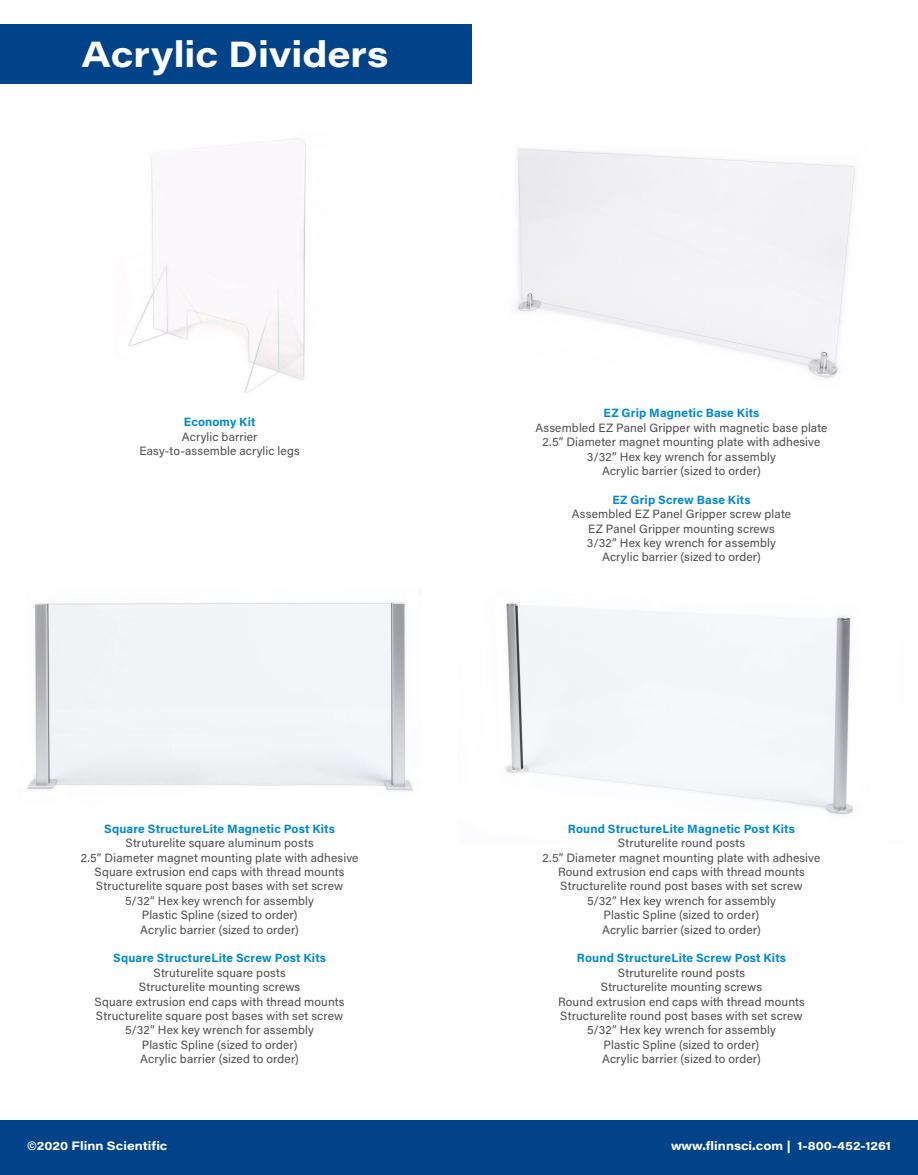
<style>
.page{position:relative;width:918px;height:1175px;background:#fff}
.page>*{position:absolute;margin:0;border:0;box-sizing:border-box;transform-origin:0 0}
.Photo_Heading{font:700 36px "Acumin Pro Wide";color:#fff}
.SKU_Info_3_Column{font:12px "Acumin Pro";letter-spacing:.01em;color:#4b4c4d}
.Item_Name_-_Blue{font:700 12px "Acumin Pro";letter-spacing:.015em;color:#0088ce}
.Copy_Block{font:700 12px "Acumin Pro Wide";color:#fff}
</style>
<div class="page">
<div style="left:0;top:24px;width:472px;height:60px;background:#004389"></div>
<img style="left:128px;top:138px;width:178px;height:255px">
<img style="left:516px;top:148px;width:339px;height:230px">
<img style="left:26px;top:602px;width:387px;height:189px">
<img style="left:505px;top:602px;width:348px;height:213px">
<div style="left:0;top:1120px;width:918px;height:54px;background:#004389"></div>
<p class="Photo_Heading" style="left:82px;top:28px;width:308px">Acrylic Dividers</p>
<p class="Item_Name_-_Blue" style="left:184px;top:414px;width:73px">Economy Kit</p>
<p class="SKU_Info_3_Column" style="left:182px;top:428px;width:77px">Acrylic barrier</p>
<p class="SKU_Info_3_Column" style="left:139px;top:442px;width:162px">Easy-to-assemble acrylic legs</p>
<p class="Item_Name_-_Blue" style="left:104px;top:820px;width:232px">Square StructureLite Magnetic Post Kits</p>
<p class="SKU_Info_3_Column" style="left:125px;top:834px;width:190px">Struturelite square aluminum posts</p>
<p class="SKU_Info_3_Column" style="left:81px;top:849px;width:279px">2.5” Diameter magnet mounting plate with adhesive</p>
<p class="SKU_Info_3_Column" style="left:95px;top:863px;width:251px">Square extrusion end caps with thread mounts</p>
<p class="SKU_Info_3_Column" style="left:96px;top:877px;width:249px">Structurelite square post bases with set screw</p>
<p class="SKU_Info_3_Column" style="left:125px;top:892px;width:190px">5/32” Hex key wrench for assembly</p>
<p class="SKU_Info_3_Column" style="left:142px;top:906px;width:157px">Plastic Spline (sized to order)</p>
<p class="SKU_Info_3_Column" style="left:140px;top:921px;width:160px">Acrylic barrier (sized to order)</p>
<p class="Item_Name_-_Blue" style="left:113px;top:949px;width:214px">Square StructureLite Screw Post Kits</p>
<p class="SKU_Info_3_Column" style="left:153px;top:964px;width:134px">Struturelite square posts</p>
<p class="SKU_Info_3_Column" style="left:139px;top:978px;width:163px">Structurelite mounting screws</p>
<p class="SKU_Info_3_Column" style="left:95px;top:993px;width:251px">Square extrusion end caps with thread mounts</p>
<p class="SKU_Info_3_Column" style="left:96px;top:1007px;width:249px">Structurelite square post bases with set screw</p>
<p class="SKU_Info_3_Column" style="left:125px;top:1021px;width:190px">5/32” Hex key wrench for assembly</p>
<p class="SKU_Info_3_Column" style="left:142px;top:1036px;width:157px">Plastic Spline (sized to order)</p>
<p class="SKU_Info_3_Column" style="left:140px;top:1050px;width:160px">Acrylic barrier (sized to order)</p>
<p class="Item_Name_-_Blue" style="left:603px;top:405px;width:158px">EZ Grip Magnetic Base Kits</p>
<p class="SKU_Info_3_Column" style="left:535px;top:419px;width:294px">Assembled EZ Panel Gripper with magnetic base plate</p>
<p class="SKU_Info_3_Column" style="left:543px;top:434px;width:279px">2.5” Diameter magnet mounting plate with adhesive</p>
<p class="SKU_Info_3_Column" style="left:587px;top:448px;width:190px">3/32” Hex key wrench for assembly</p>
<p class="SKU_Info_3_Column" style="left:602px;top:462px;width:160px">Acrylic barrier (sized to order)</p>
<p class="Item_Name_-_Blue" style="left:612px;top:491px;width:140px">EZ Grip Screw Base Kits</p>
<p class="SKU_Info_3_Column" style="left:572px;top:506px;width:221px">Assembled EZ Panel Gripper screw plate</p>
<p class="SKU_Info_3_Column" style="left:588px;top:520px;width:188px">EZ Panel Gripper mounting screws</p>
<p class="SKU_Info_3_Column" style="left:587px;top:534px;width:190px">3/32” Hex key wrench for assembly</p>
<p class="SKU_Info_3_Column" style="left:602px;top:549px;width:160px">Acrylic barrier (sized to order)</p>
<p class="Item_Name_-_Blue" style="left:568px;top:820px;width:229px">Round StructureLite Magnetic Post Kits</p>
<p class="SKU_Info_3_Column" style="left:618px;top:834px;width:129px">Struturelite round posts</p>
<p class="SKU_Info_3_Column" style="left:543px;top:849px;width:279px">2.5” Diameter magnet mounting plate with adhesive</p>
<p class="SKU_Info_3_Column" style="left:558px;top:863px;width:248px">Round extrusion end caps with thread mounts</p>
<p class="SKU_Info_3_Column" style="left:560px;top:877px;width:244px">Structurelite round post bases with set screw</p>
<p class="SKU_Info_3_Column" style="left:587px;top:892px;width:190px">5/32” Hex key wrench for assembly</p>
<p class="SKU_Info_3_Column" style="left:604px;top:906px;width:157px">Plastic Spline (sized to order)</p>
<p class="SKU_Info_3_Column" style="left:602px;top:921px;width:160px">Acrylic barrier (sized to order)</p>
<p class="Item_Name_-_Blue" style="left:577px;top:949px;width:211px">Round StructureLite Screw Post Kits</p>
<p class="SKU_Info_3_Column" style="left:618px;top:964px;width:129px">Struturelite round posts</p>
<p class="SKU_Info_3_Column" style="left:601px;top:978px;width:163px">Structurelite mounting screws</p>
<p class="SKU_Info_3_Column" style="left:558px;top:993px;width:248px">Round extrusion end caps with thread mounts</p>
<p class="SKU_Info_3_Column" style="left:560px;top:1007px;width:244px">Structurelite round post bases with set screw</p>
<p class="SKU_Info_3_Column" style="left:587px;top:1021px;width:190px">5/32” Hex key wrench for assembly</p>
<p class="SKU_Info_3_Column" style="left:604px;top:1036px;width:157px">Plastic Spline (sized to order)</p>
<p class="SKU_Info_3_Column" style="left:602px;top:1050px;width:160px">Acrylic barrier (sized to order)</p>
<p class="Copy_Block" style="left:27px;top:1137px;width:142px">©2020 Flinn Scientific</p>
<p class="Copy_Block" style="left:671px;top:1137px;width:221px">www.flinnsci.com | 1-800-452-1261</p>
</div>
